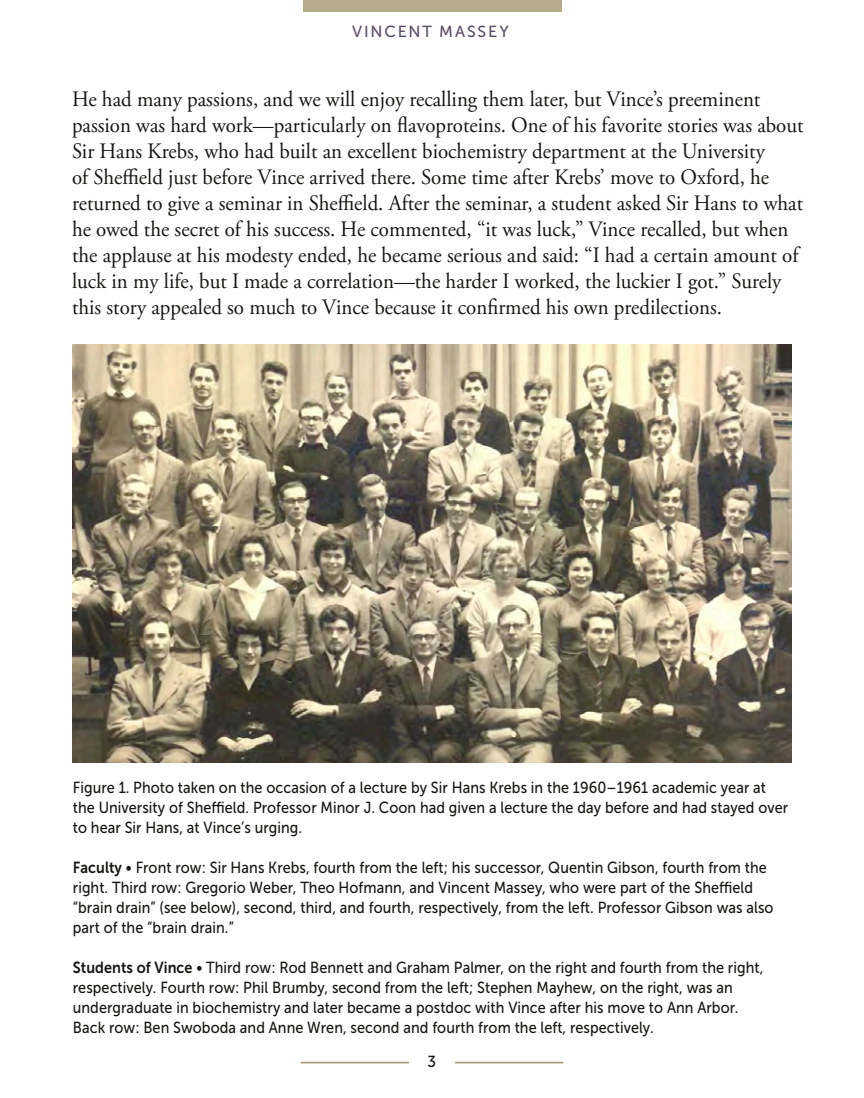
<style>
.page{position:relative;width:864px;height:1098px;background:#fff}
.page>*{position:absolute;margin:0;border:0;box-sizing:border-box;transform-origin:0 0}
.t1{font:22px/26px "Adobe Garamond Pro";color:#161713;scale:.95 1}
.t2{font:16px/20px "Museo Sans 500";letter-spacing:.005em;color:#161713;scale:.9 1}
.t3{font:16px "Museo Sans 500";letter-spacing:.115em;color:#5b4e68}
.t4{font:16px "Museo Sans 500";letter-spacing:.005em;color:#161713;scale:.95 1}
.s1{font-family:"Museo Sans 700"}
</style>
<div class="page">
<hr style="left:301px;top:1062px;width:262px;height:1px;background:#a09469">
<hr style="left:301px;top:1063px;width:262px;height:1px;background:#a09469">
<div style="left:409px;top:1055px;width:45px;height:27px;background:#fff"></div>
<div style="left:303px;top:0;width:258px;height:12px;background:#b6ac8c"></div>
<img style="left:72px;top:345px;width:720px;height:417px">
<p class="t3" style="left:352px;top:23px;width:158px">VINCENT MASSEY</p>
<p class="t1" style="left:72px;top:87px;width:772px">He had many passions, and we will enjoy recalling them later, but Vince’s preeminent passion was hard work—particularly on flavoproteins. One of his favorite stories was about Sir Hans Krebs, who had built an excellent biochemistry department at the University<br>of Sheffield just before Vince arrived there. Some time after Krebs’ move to Oxford, he returned to give a seminar in Sheffield. After the seminar, a student asked Sir Hans to what he owed the secret of his success. He commented, “it was luck,” Vince recalled, but when the applause at his modesty ended, he became serious and said: “I had a certain amount of luck in my life, but I made a correlation—the harder I worked, the luckier I got.” Surely this story appealed so much to Vince because it confirmed his own predilections.</p>
<p class="t2" style="left:73px;top:777px;width:796px">Figure 1. Photo taken on the occasion of a lecture by Sir Hans Krebs in the 1960–1961 academic year at the University of Sheffield. Professor Minor J. Coon had given a lecture the day before and had stayed over to hear Sir Hans, at Vince’s urging.</p>
<p class="t2" style="left:73px;top:857px;width:780px"><span class="s1">Faculty</span> • Front row: Sir Hans Krebs, fourth from the left; his successor, Quentin Gibson, fourth from the right. Third row: Gregorio Weber, Theo Hofmann, and Vincent Massey, who were part of the Sheffield “brain drain” (see below), second, third, and fourth, respectively, from the left. Professor Gibson was also part of the “brain drain.”</p>
<p class="t2" style="left:73px;top:957px;width:769px"><span class="s1">Students of Vince</span> • Third row: Rod Bennett and Graham Palmer, on the right and fourth from the right, respectively. Fourth row: Phil Brumby, second from the left; Stephen Mayhew, on the right, was an undergraduate in biochemistry and later became a postdoc with Vince after his move to Ann Arbor.<br>Back row: Ben Swoboda and Anne Wren, second and fourth from the left, respectively.</p>
<p class="t4" style="left:427px;top:1052px;width:11px">3</p>
</div>
